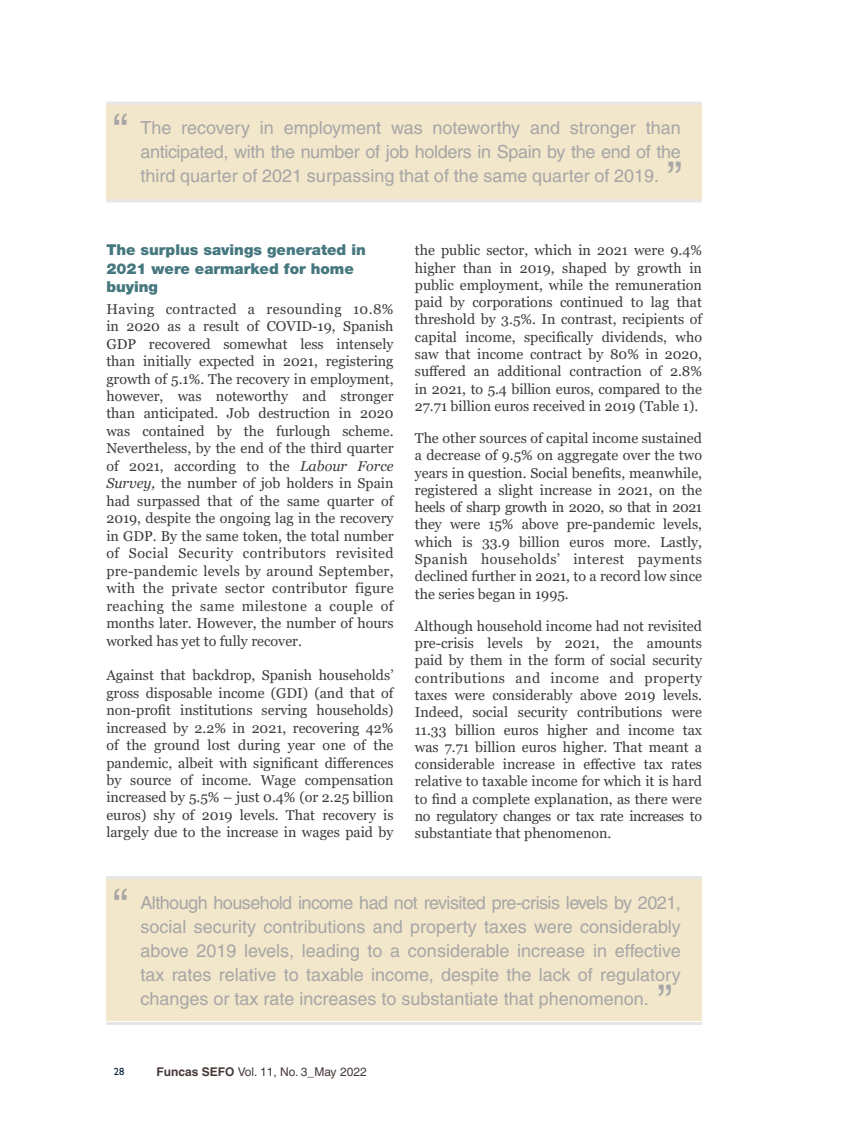
<style>
.page{position:relative;width:851px;height:1127px;background:#fff}
.page>*{position:absolute;margin:0;border:0;box-sizing:border-box;transform-origin:0 0}
.t1{font:45px "Helvetica";color:#a6a6a6}
.t2{font:18px/24px "Helvetica";color:#a6a6a6;text-align:justify}
.t3{font:900 15px/18.3px "Helvetica Neue";color:#45777e}
.t4{font:14.25px/17.2px "Georgia";color:#3c3c3b;text-align:justify}
.t5{font:12px "Helvetica";color:#453a36}
.t6{font:500 10.5px "Gill Sans MT Std";color:#001d39}
.s1{font-style:italic}
.s2{font-family:"Helvetica CE";font-weight:700}
</style>
<div class="page">
<div style="left:106px;top:104px;width:596px;height:98px;background:#f3e7cb"></div>
<hr style="left:106px;top:102px;width:596px;height:3px;background:#e6e6e6">
<hr style="left:106px;top:199px;width:596px;height:3px;background:#e6e6e6">
<div style="left:106px;top:877px;width:596px;height:143px;background:#f3e7cb"></div>
<hr style="left:106px;top:876px;width:596px;height:3px;background:#e6e6e6">
<hr style="left:106px;top:1022px;width:596px;height:3px;background:#e6e6e6">
<h1 class="t1" style="left:113px;top:104px;width:16px">“</h1>
<p class="t2" style="left:140px;top:116px;width:542px">The recovery in employment was noteworthy and stronger than anticipated, with the number of job holders in Spain by the end of the third quarter of 2021 surpassing that of the same quarter of 2019.</p>
<h1 class="t1" style="left:667px;top:152px;width:16px">”</h1>
<p class="t3" style="left:106px;top:241px;width:261px">The surplus savings generated in<br>2021 were earmarked for home buying</p>
<p class="t4" style="left:106px;top:300px;width:289px">Having contracted a resounding 10.8% in 2020 as a result of COVID-19, Spanish GDP recovered somewhat less intensely than initially expected in 2021, registering growth of 5.1%. The recovery in employment, however, was noteworthy and stronger than anticipated. Job destruction in 2020 was contained by the furlough scheme.<br>Nevertheless, by the end of the third quarter of 2021, according to the <span class="s1">Labour Force Survey,</span> the number of job holders in Spain had surpassed that of the same quarter of 2019, despite the ongoing lag in the recovery in GDP. By the same token, the total number of Social Security contributors revisited pre-pandemic levels by around September, with the private sector contributor figure reaching the same milestone a couple of months later. However, the number of hours worked has yet to fully recover.</p>
<p class="t4" style="left:106px;top:667px;width:289px">Against that backdrop, Spanish households’ gross disposable income (GDI) (and that of non-profit institutions serving households) increased by 2.2% in 2021, recovering 42% of the ground lost during year one of the pandemic, albeit with significant differences by source of income. Wage compensation increased by 5.5% – just 0.4% (or 2.25 billion euros) shy of 2019 levels. That recovery is largely due to the increase in wages paid by</p>
<p class="t4" style="left:415px;top:242px;width:289px">the public sector, which in 2021 were 9.4% higher than in 2019, shaped by growth in public employment, while the remuneration paid by corporations continued to lag that threshold by 3.5%. In contrast, recipients of capital income, specifically dividends, who saw that income contract by 80% in 2020, suffered an additional contraction of 2.8% in 2021, to 5.4 billion euros, compared to the 27.71 billion euros received in 2019 (Table 1).</p>
<p class="t4" style="left:415px;top:430px;width:289px">The other sources of capital income sustained a decrease of 9.5% on aggregate over the two years in question. Social benefits, meanwhile, registered a slight increase in 2021, on the heels of sharp growth in 2020, so that in 2021 they were 15% above pre-pandemic levels, which is 33.9 billion euros more. Lastly, Spanish households’ interest payments declined further in 2021, to a record low since the series began in 1995.</p>
<p class="t4" style="left:415px;top:617px;width:289px">Although household income had not revisited pre-crisis levels by 2021, the amounts paid by them in the form of social security contributions and income and property taxes were considerably above 2019 levels.<br>Indeed, social security contributions were 11.33 billion euros higher and income tax was 7.71 billion euros higher. That meant a considerable increase in effective tax rates relative to taxable income for which it is hard to find a complete explanation, as there were no regulatory changes or tax rate increases to substantiate that phenomenon.</p>
<h1 class="t1" style="left:113px;top:879px;width:16px">“</h1>
<p class="t2" style="left:140px;top:890px;width:542px">Although household income had not revisited pre-crisis levels by 2021, social security contributions and property taxes were considerably above 2019 levels, leading to a considerable increase in effective tax rates relative to taxable income, despite the lack of regulatory changes or tax rate increases to substantiate that phenomenon.</p>
<h1 class="t1" style="left:657px;top:975px;width:16px">”</h1>
<p class="t6" style="left:114px;top:1065px;width:12px">28</p>
<p class="t5" style="left:156px;top:1064px;width:212px"><span class="s2">Funcas SEFO</span> Vol. 11, No. 3_May 2022</p>
</div>
